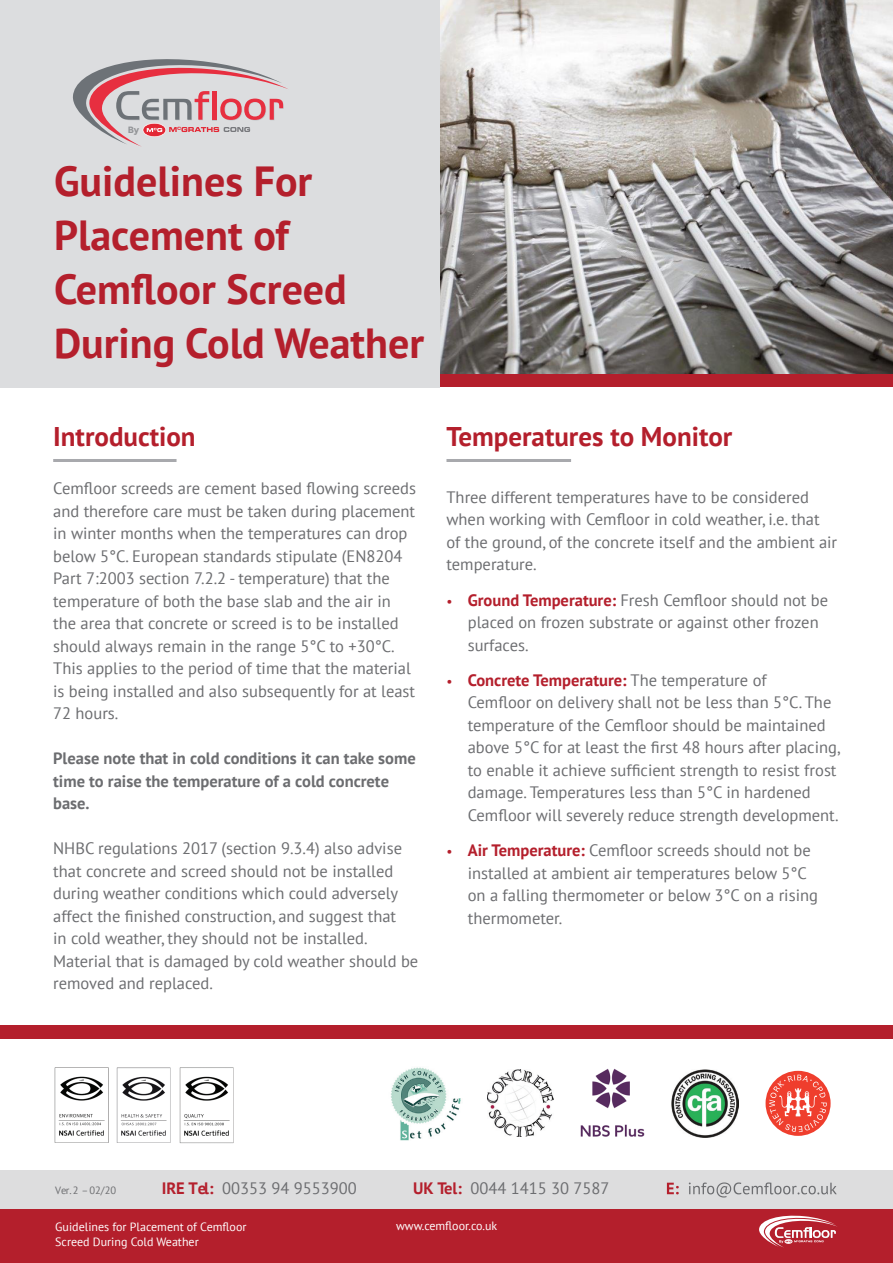
<style>
.page{position:relative;width:893px;height:1263px;background:#fff}
.page>*{position:absolute;margin:0;border:0;box-sizing:border-box;transform-origin:0 0}
.t1{font:700 42px/54px "PT Sans";color:#b41f2c}
.t2{font:700 27px "PT Sans";color:#b41f2c}
.bullets_para{font:16.5px/22.5px "PT Sans";color:#6c6d70}
.t3{font:700 16.5px/22.5px "PT Sans";color:#6c6d70}
.t4{font:12px "PT Sans";color:#fff}
.t5{font:10.5px "PT Sans";color:#6c6d70}
.t6{font:700 9.15px "Montserrat";color:#939598}
.s1{font-size:13.5px;color:#b41f2c}
.s2{font-weight:700;color:#b41f2c}
</style>
<div class="page">
<div style="left:0;top:1209px;width:893px;height:54px;background:#b41f2c"></div>
<svg style="left:759px;top:1216px;width:78px;height:31px"></svg>
<img style="left:439px;top:0;width:454px;height:374px">
<div style="left:439px;top:374px;width:454px;height:13px;background:#b41f2c"></div>
<hr style="left:53px;top:459px;width:124px;height:3px;background:#a8a9ad">
<hr style="left:446px;top:459px;width:125px;height:3px;background:#a8a9ad">
<div style="left:0;top:0;width:439px;height:387px;background:#dcdddf"></div>
<svg style="left:72px;top:59px;width:216px;height:88px"></svg>
<div style="left:0;top:1170px;width:893px;height:39px;background:#ddddde"></div>
<div style="left:0;top:1025px;width:893px;height:13px;background:#b41f2c"></div>
<svg style="left:667px;top:1183px;width:12px;height:11px"></svg>
<svg style="left:689px;top:1182px;width:148px;height:15px"></svg>
<img style="left:54px;top:1067px;width:55px;height:76px">
<img style="left:116px;top:1067px;width:55px;height:76px">
<img style="left:179px;top:1067px;width:55px;height:77px">
<svg style="left:765px;top:1071px;width:66px;height:65px"></svg>
<svg style="left:769px;top:1074px;width:58px;height:58px"></svg>
<img style="left:581px;top:1069px;width:63px;height:68px">
<img style="left:391px;top:1067px;width:70px;height:73px">
<img style="left:671px;top:1070px;width:68px;height:67px">
<img style="left:488px;top:1070px;width:66px;height:67px">
<p class="t6" style="left:128px;top:124px;width:13px">By</p>
<p class="t1" style="left:54px;top:154px;width:260px">Guidelines For</p>
<p class="t1" style="left:54px;top:208px;width:236px">Placement of</p>
<p class="t1" style="left:54px;top:262px;width:372px">Cemfloor Screed<br>During Cold Weather</p>
<p class="t2" style="left:53px;top:419px;width:144px">Introduction</p>
<p class="bullets_para" style="left:53px;top:477px;width:364px">Cemfloor screeds are cement based flowing screeds and therefore care must be taken during placement in winter months when the temperatures can drop below 5°C. European standards stipulate (EN8204<br>Part 7:2003 section 7.2.2 - temperature) that the temperature of both the base slab and the air in the area that concrete or screed is to be installed should always remain in the range 5°C to +30°C.<br>This applies to the period of time that the material is being installed and also subsequently for at least 72 hours.</p>
<p class="t3" style="left:53px;top:747px;width:364px">Please note that in cold conditions it can take some time to raise the temperature of a cold concrete base.</p>
<p class="bullets_para" style="left:53px;top:837px;width:367px">NHBC regulations 2017 (section 9.3.4) also advise that concrete and screed should not be installed during weather conditions which could adversely affect the finished construction, and suggest that<br>in cold weather, they should not be installed.<br>Material that is damaged by cold weather should be removed and replaced.</p>
<p class="t2" style="left:446px;top:419px;width:287px">Temperatures to Monitor</p>
<p class="bullets_para" style="left:446px;top:485px;width:392px">Three different temperatures have to be considered when working with Cemfloor in cold weather, i.e. that of the ground, of the concrete itself and the ambient air temperature.</p>
<p class="bullets_para" style="left:468px;top:588px;width:362px;text-indent:-21px"><span class="s1">•</span> <span class="s2">Ground Temperature:</span> Fresh Cemfloor should not be placed on frozen substrate or against other frozen surfaces.</p>
<p class="bullets_para" style="left:468px;top:668px;width:374px;text-indent:-21px"><span class="s1">•</span> <span class="s2">Concrete Temperature:</span> The temperature of<br>Cemfloor on delivery shall not be less than 5°C. The temperature of the Cemfloor should be maintained above 5°C for at least the first 48 hours after placing, to enable it achieve sufficient strength to resist frost damage. Temperatures less than 5°C in hardened Cemfloor will severely reduce strength development.</p>
<p class="bullets_para" style="left:468px;top:839px;width:352px;text-indent:-21px"><span class="s1">•</span> <span class="s2">Air Temperature:</span> Cemfloor screeds should not be installed at ambient air temperatures below 5°C on a falling thermometer or below 3°C on a rising thermometer.</p>
<p class="t5" style="left:55px;top:1184px;width:63px">Ver. 2 – 02/20</p>
<p class="bullets_para" style="left:162px;top:1177px;width:197px"><span class="s2">IRE Tel:</span> 00353 94 9553900</p>
<p class="bullets_para" style="left:413px;top:1177px;width:198px"><span class="s2">UK Tel:</span> 0044 1415 30 7587</p>
<p class="t4" style="left:55px;top:1219px;width:193px">Guidelines for Placement of Cemfloor</p>
<p class="t4" style="left:396px;top:1218px;width:103px">www.cemfloor.co.uk</p>
<p class="t4" style="left:55px;top:1234px;width:145px">Screed During Cold Weather</p>
</div>
